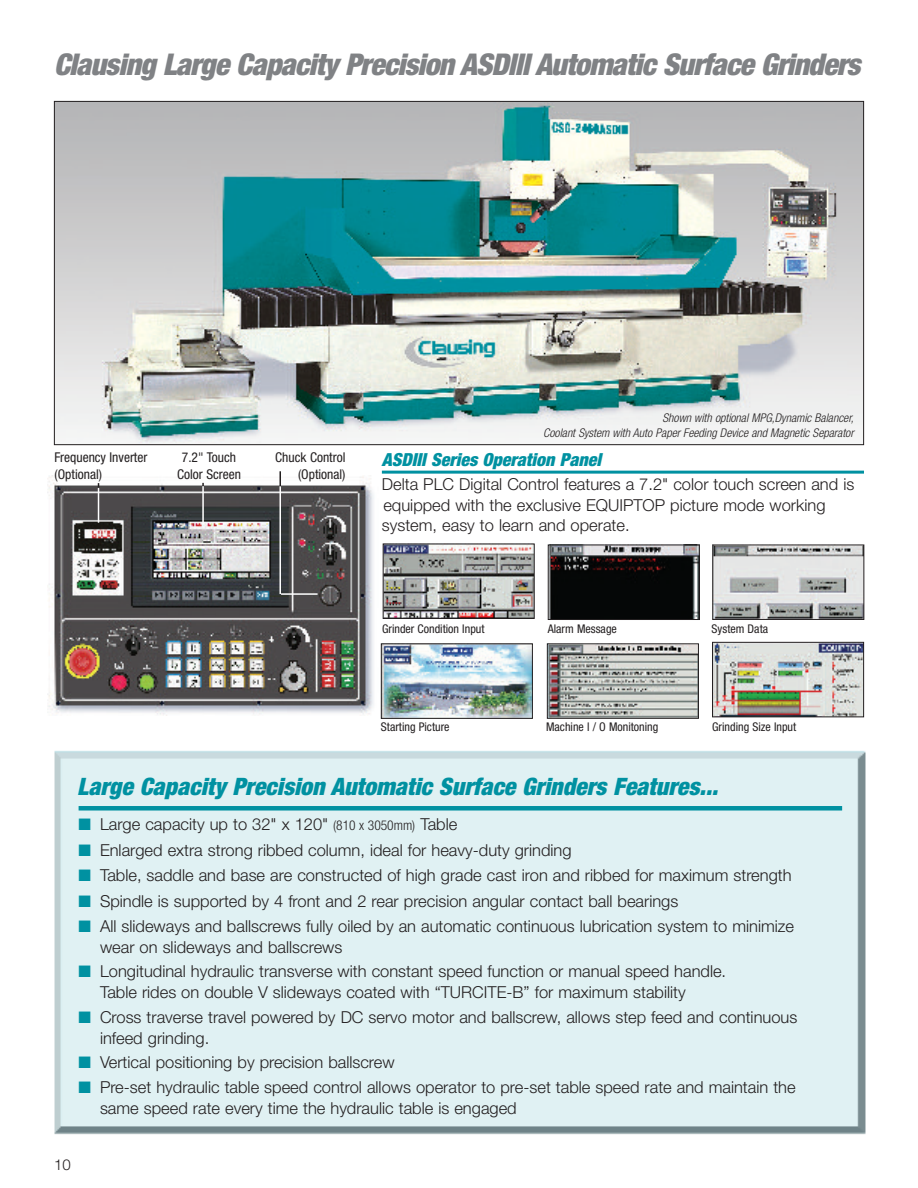
<style>
.page{position:relative;width:918px;height:1188px;background:#fff}
.page>*{position:absolute;margin:0;border:0;box-sizing:border-box;transform-origin:0 0}
.t1{font:italic 900 condensed 30px "Helvetica Neue";letter-spacing:-.025em;color:#808285}
.t2{font:italic 900 condensed 24px "Helvetica Neue";color:#0091a1}
.t3{font:italic 900 condensed 18px "Helvetica Neue";color:#0091a1}
.t4{font:300 16.5px/21px "Helvetica Neue";color:#231f20}
.t5{font:300 15px "Helvetica Neue";color:#231f20}
.t6{font:condensed 13.5px/16.2px "Helvetica Neue";color:#231f20}
.t7{font:italic 300 condensed 12px/14.4px "Helvetica Neue";color:#231f20;text-align:right}
.t8{font:condensed 12px "Helvetica Neue";color:#231f20}
.s1{color:#0091a1}
.s2{font-stretch:condensed;font-size:13.5px}
</style>
<div class="page">
<img style="left:56px;top:103px;width:806px;height:340px">
<div style="left:54px;top:751px;width:812px;height:384px;background:#e0f1f3"></div>
<div style="left:79px;top:806px;width:763px;height:5px;background:#0091a1"></div>
<img style="left:48px;top:475px;width:326px;height:241px">
<hr style="left:279px;top:486px;width:2px;height:108px;background:#fff">
<hr style="left:281px;top:593px;width:37px;height:2px;background:#fff">
<svg style="left:279px;top:471px;width:2px;height:15px"></svg>
<hr style="left:202px;top:486px;width:2px;height:38px;background:#fff">
<hr style="left:98px;top:488px;width:1px;height:35px;background:#fff">
<img style="left:383px;top:645px;width:148px;height:72px">
<div style="left:381px;top:643px;width:152px;height:76px;border:1px solid #231f20"></div>
<img style="left:549px;top:645px;width:148px;height:72px">
<div style="left:547px;top:643px;width:152px;height:76px;border:1px solid #231f20"></div>
<img style="left:714px;top:644px;width:148px;height:71px">
<div style="left:712px;top:642px;width:152px;height:75px;border:1px solid #231f20"></div>
<img style="left:550px;top:547px;width:148px;height:71px">
<div style="left:548px;top:545px;width:152px;height:75px;border:1px solid #231f20"></div>
<img style="left:714px;top:547px;width:148px;height:71px">
<div style="left:712px;top:545px;width:152px;height:75px;border:1px solid #231f20"></div>
<img style="left:385px;top:546px;width:148px;height:71px">
<div style="left:383px;top:544px;width:152px;height:75px;border:1px solid #231f20"></div>
<hr style="left:382px;top:471px;width:482px;height:3px;background:#0091a1">
<h1 class="t1" style="left:54px;top:54px;width:808px">Clausing Large Capacity Precision ASDlll Automatic Surface Grinders</h1>
<p class="t6" style="left:55px;top:451px;width:94px">Frequency Inverter (Optional)</p>
<p class="t6" style="left:177px;top:451px;width:66px;text-align:center">7.2" Touch<br>Color Screen</p>
<p class="t6" style="left:275px;top:451px;width:72px;text-align:right">Chuck Control (Optional)</p>
<p class="t7" style="left:543px;top:412px;width:312px">Shown with optional MPG,Dynamic Balancer,<br>Coolant System with Auto Paper Feeding Device and Magnetic Separator</p>
<p class="t3" style="left:382px;top:454px;width:221px">ASDIIl Series Operation Panel</p>
<p class="t4" style="left:382px;top:473px;width:474px">Delta PLC Digital Control features a 7.2" color touch screen and is equipped with the exclusive EQUIPTOP picture mode working</p>
<p class="t4" style="left:382px;top:514px;width:249px">system, easy to learn and operate.</p>
<p class="t8" style="left:382px;top:625px;width:104px">Grinder Condition Input</p>
<p class="t8" style="left:548px;top:624px;width:71px">Alarm Message</p>
<p class="t8" style="left:712px;top:624px;width:58px">System Data</p>
<p class="t8" style="left:381px;top:723px;width:70px">Starting Picture</p>
<p class="t8" style="left:546px;top:722px;width:114px">Machine l / O Monitoning</p>
<p class="t8" style="left:712px;top:722px;width:86px">Grinding Size Input</p>
<h2 class="t2" style="left:77px;top:778px;width:642px">Large Capacity Precision Automatic Surface Grinders Features...</h2>
<p class="t4" style="left:79px;top:813px;width:380px"><span class="s1">■</span> Large capacity up to 32" x 120" <span class="s2">(810 x 3050mm)</span> Table</p>
<p class="t4" style="left:79px;top:839px;width:495px"><span class="s1">■</span> Enlarged extra strong ribbed column, ideal for heavy-duty grinding</p>
<p class="t4" style="left:79px;top:864px;width:715px"><span class="s1">■</span> Table, saddle and base are constructed of high grade cast iron and ribbed for maximum strength</p>
<p class="t4" style="left:79px;top:890px;width:601px"><span class="s1">■</span> Spindle is supported by 4 front and 2 rear precision angular contact ball bearings</p>
<p class="t4" style="left:100px;top:915px;width:696px;text-indent:-21px"><span class="s1">■</span> All slideways and ballscrews fully oiled by an automatic continuous lubrication system to minimize wear on slideways and ballscrews</p>
<p class="t4" style="left:100px;top:961px;width:628px;text-indent:-21px"><span class="s1">■</span> Longitudinal hydraulic transverse with constant speed function or manual speed handle.<br>Table rides on double V slideways coated with “TURCITE-B” for maximum stability</p>
<p class="t4" style="left:100px;top:1006px;width:699px;text-indent:-21px"><span class="s1">■</span> Cross traverse travel powered by DC servo motor and ballscrew, allows step feed and continuous infeed grinding.</p>
<p class="t4" style="left:79px;top:1051px;width:318px"><span class="s1">■</span> Vertical positioning by precision ballscrew</p>
<p class="t4" style="left:100px;top:1077px;width:697px;text-indent:-21px"><span class="s1">■</span> Pre-set hydraulic table speed control allows operator to pre-set table speed rate and maintain the same speed rate every time the hydraulic table is engaged</p>
<p class="t5" style="left:54px;top:1155px;width:18px">10</p>
</div>
